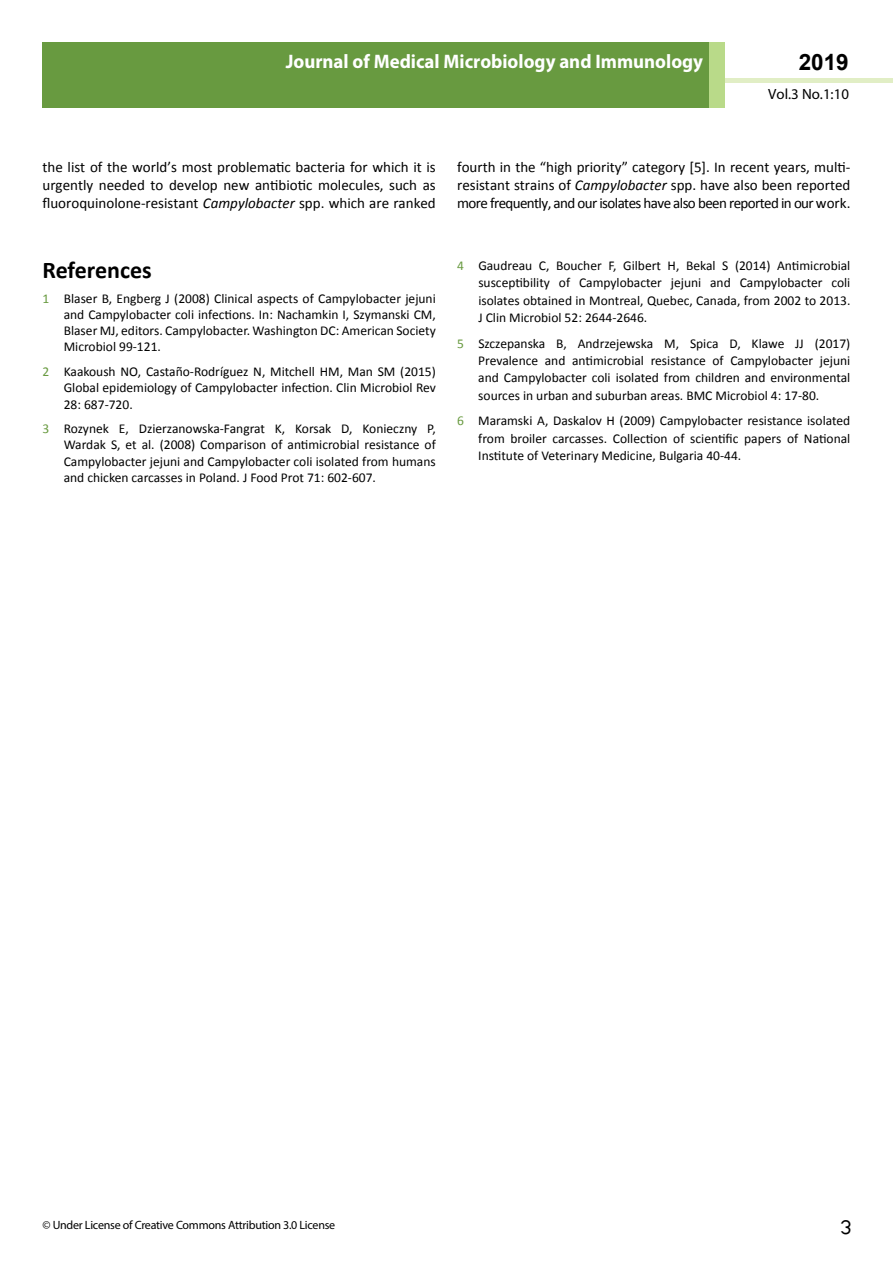
<style>
.page{position:relative;width:893px;height:1263px;background:#fff}
.page>*{position:absolute;margin:0;border:0;box-sizing:border-box;transform-origin:0 0}
.t1{font:25.5px "Tunga";color:#000}
.t2{font:700 24px "Calibri";color:#000}
.t3{font:700 22.5px "Arial";color:#000}
.t4{font:700 19.65px "Myriad Pro";color:#fff;scale:.96 1}
.t5{font:700 18px "Myriad Pro";color:#fff;scale:.96 1}
.t6{font:15px/18px "Calibri";color:#000;text-align:justify}
.t7{font:14.85px "Myriad Pro";color:#000}
.t8{font:13.5px/16.2px "Calibri";color:#000;text-align:justify}
.t9{font:12px "Myriad Pro";letter-spacing:-.02em;color:#000}
.s1{font-style:italic}
.s2{color:#689a40}
</style>
<div class="page">
<div style="left:43px;top:42px;width:666px;height:66px;background:#689a40"></div>
<div style="left:709px;top:42px;width:16px;height:66px;background:#b9da89"></div>
<hr style="left:725px;top:78px;width:168px;height:4px;background:#e1eec5">
<h3 class="t4" style="left:286px;top:48px;width:436px">Journal of Medical Microbiology and Immunology</h3>
<h3 class="t5" style="left:517px;top:53px;width:198px">ARCHIVOS DE MEDICINA</h3>
<h3 class="t3" style="left:799px;top:47px;width:52px">2019</h3>
<p class="t7" style="left:768px;top:84px;width:82px">Vol.3 No.1:10</p>
<p class="t6" style="left:43px;top:158px;width:395px">the list of the world’s most problematic bacteria for which it is urgently needed to develop new antibiotic molecules, such as fluoroquinolone-resistant <span class="s1">Campylobacter</span> spp. which are ranked</p>
<p class="t6" style="left:457px;top:158px;width:395px">fourth in the “high priority” category [5]. In recent years, multi&shy;resistant strains of <span class="s1">Campylobacter</span> spp. have also been reported more frequently, and our isolates have also been reported in our work.</p>
<h2 class="t2" style="left:43px;top:255px;width:111px">References</h2>
<p class="t8" style="left:64px;top:290px;width:374px;text-indent:-21px"><span class="s2">1</span> Blaser B, Engberg J (2008) Clinical aspects of Campylobacter jejuni and Campylobacter coli infections. In: Nachamkin I, Szymanski CM, Blaser MJ, editors. Campylobacter. Washington DC: American Society Microbiol 99-121.</p>
<p class="t8" style="left:64px;top:364px;width:374px;text-indent:-21px"><span class="s2">2</span> Kaakoush NO, Castaño-Rodríguez N, Mitchell HM, Man SM (2015)<br>Global epidemiology of Campylobacter infection. Clin Microbiol Rev 28: 687-720.</p>
<p class="t8" style="left:64px;top:421px;width:374px;text-indent:-21px"><span class="s2">3</span> Rozynek E, Dzierzanowska-Fangrat K, Korsak D, Konieczny P, Wardak S, et al. (2008) Comparison of antimicrobial resistance of Campylobacter jejuni and Campylobacter coli isolated from humans and chicken carcasses in Poland. J Food Prot 71: 602-607.</p>
<p class="t8" style="left:478px;top:257px;width:374px;line-height:17.2px;text-indent:-21px"><span class="s2">4</span> Gaudreau C, Boucher F, Gilbert H, Bekal S (2014) Antimicrobial susceptibility of Campylobacter jejuni and Campylobacter coli isolates obtained in Montreal, Quebec, Canada, from 2002 to 2013.<br>J Clin Microbiol 52: 2644-2646.</p>
<p class="t8" style="left:478px;top:335px;width:374px;line-height:17.2px;text-indent:-21px"><span class="s2">5</span> Szczepanska B, Andrzejewska M, Spica D, Klawe JJ (2017)<br>Prevalence and antimicrobial resistance of Campylobacter jejuni and Campylobacter coli isolated from children and environmental sources in urban and suburban areas. BMC Microbiol 4: 17-80.</p>
<p class="t8" style="left:478px;top:412px;width:374px;line-height:17.2px;text-indent:-21px"><span class="s2">6</span> Maramski A, Daskalov H (2009) Campylobacter resistance isolated from broiler carcasses. Collection of scientific papers of National Institute of Veterinary Medicine, Bulgaria 40-44.</p>
<p class="t9" style="left:43px;top:1218px;width:294px">© Under License of Creative Commons Attribution 3.0 License</p>
<h1 class="t1" style="left:840px;top:1210px;width:13px">3</h1>
</div>
